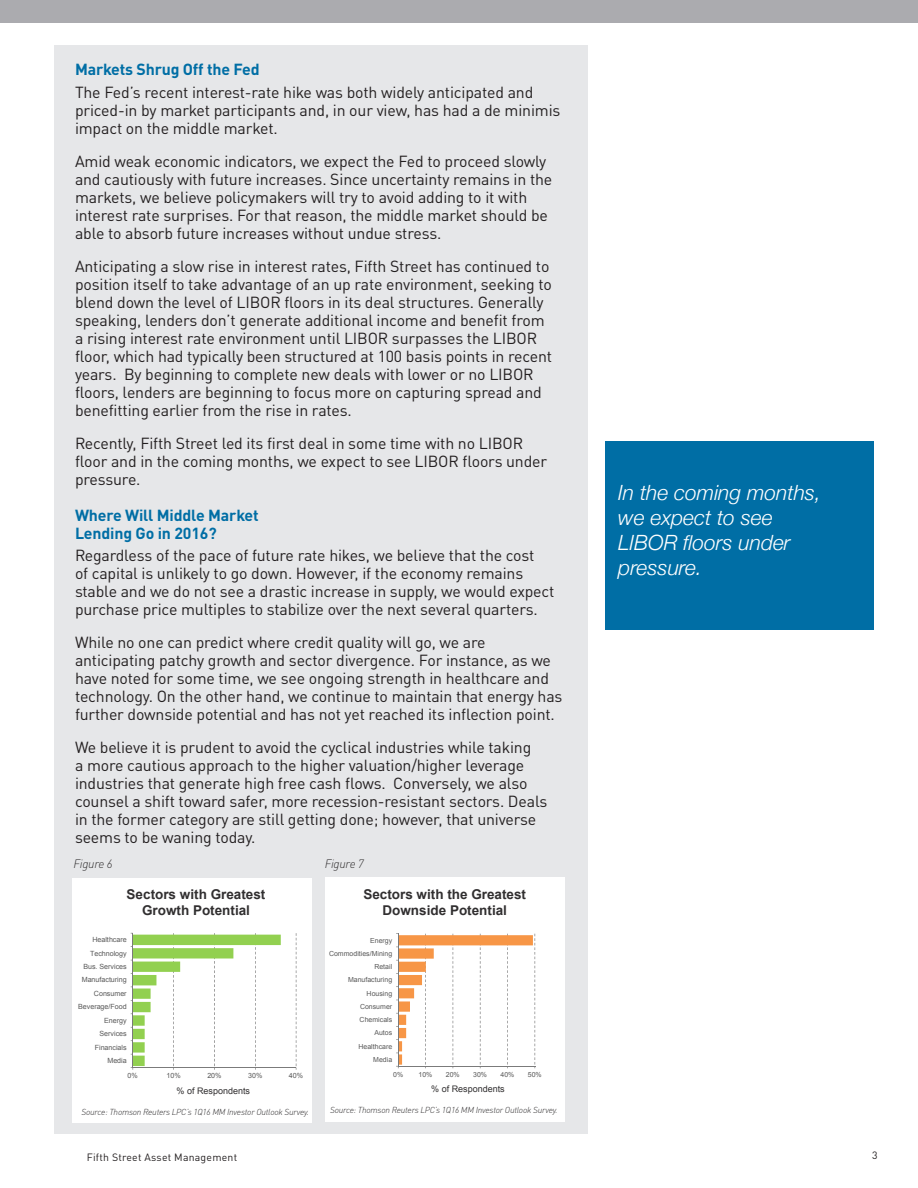
<style>
.page{position:relative;width:918px;height:1188px;background:#fff}
.page>*{position:absolute;margin:0;border:0;box-sizing:border-box;transform-origin:0 0}
.t1{font:italic 300 21px/25.2px "Helvetica Neue";color:#fff}
.t2{font:15.9px/18px "DINOT";letter-spacing:-.01em;color:#231f20}
.t3{font:700 15.9px/18px "DINOT";letter-spacing:-.01em;color:#006ea5}
.t4{font:700 13.5px/16.2px "Arial";color:#312f30;text-align:center}
.t5{font:italic 300 12px "DINOT";letter-spacing:-.025em;color:#312f30}
.t6{font:10.5px "DINOT";letter-spacing:.02em;color:#231f20}
.t7{font:9px "Arial";color:#312f30}
.t8{font:italic 300 8.7px "DINOT";letter-spacing:-.025em;color:#312f30}
.t9{font:7.2px "Arial";letter-spacing:-.005em;color:#595959}
.t10{font:6.9px "Arial";color:#595959}
</style>
<div class="page">
<div style="left:54px;top:45px;width:534px;height:1089px;background:#e6e7e9"></div>
<div style="left:325px;top:878px;width:239px;height:244px;background:#fff"></div>
<div style="left:0;top:0;width:918px;height:22px;background:#ababaf"></div>
<div style="left:605px;top:441px;width:269px;height:189px;background:#006ea5"></div>
<div style="left:72px;top:878px;width:239px;height:244px;background:#fff"></div>
<svg style="left:131px;top:933px;width:166px;height:137px"></svg>
<svg style="left:396px;top:933px;width:140px;height:135px"></svg>
<p class="t3" style="left:75px;top:60px;width:186px">Markets Shrug Off the Fed</p>
<p class="t2" style="left:75px;top:83px;width:487px">The Fed’s recent interest-rate hike was both widely anticipated and priced-in by market participants and, in our view, has had a de minimis impact on the middle market.</p>
<p class="t2" style="left:75px;top:152px;width:479px">Amid weak economic indicators, we expect the Fed to proceed slowly and cautiously with future increases. Since uncertainty remains in the markets, we believe policymakers will try to avoid adding to it with interest rate surprises. For that reason, the middle market should be able to absorb future increases without undue stress.</p>
<p class="t2" style="left:75px;top:257px;width:479px">Anticipating a slow rise in interest rates, Fifth Street has continued to position itself to take advantage of an up rate environment, seeking to blend down the level of LIBOR floors in its deal structures. Generally speaking, lenders don’t generate additional income and benefit from a rising interest rate environment until LIBOR surpasses the LIBOR floor, which had typically been structured at 100 basis points in recent years. By beginning to complete new deals with lower or no LIBOR floors, lenders are beginning to focus more on capturing spread and benefitting earlier from the rise in rates.</p>
<p class="t2" style="left:75px;top:434px;width:474px">Recently, Fifth Street led its first deal in some time with no LIBOR floor and in the coming months, we expect to see LIBOR floors under pressure.</p>
<p class="t3" style="left:75px;top:505px;width:185px">Where Will Middle Market<br>Lending Go in 2016?</p>
<p class="t2" style="left:75px;top:546px;width:481px">Regardless of the pace of future rate hikes, we believe that the cost<br>of capital is unlikely to go down. However, if the economy remains stable and we do not see a drastic increase in supply, we would expect purchase price multiples to stabilize over the next several quarters.</p>
<p class="t2" style="left:75px;top:633px;width:489px">While no one can predict where credit quality will go, we are anticipating patchy growth and sector divergence. For instance, as we have noted for some time, we see ongoing strength in healthcare and technology. On the other hand, we continue to maintain that energy has further downside potential and has not yet reached its inflection point.</p>
<p class="t2" style="left:75px;top:738px;width:474px">We believe it is prudent to avoid the cyclical industries while taking<br>a more cautious approach to the higher valuation/higher leverage industries that generate high free cash flows. Conversely, we also counsel a shift toward safer, more recession-resistant sectors. Deals in the former category are still getting done; however, that universe seems to be waning today.</p>
<p class="t5" style="left:74px;top:857px;width:40px">Figure 6</p>
<p class="t5" style="left:325px;top:856px;width:40px">Figure 7</p>
<p class="t4" style="left:127px;top:886px;width:140px">Sectors with Greatest<br>Growth Potential</p>
<p class="t4" style="left:363px;top:886px;width:164px">Sectors with the Greatest<br>Downside Potential</p>
<p class="t9" style="left:92px;top:935px;width:36px">Healthcare</p>
<p class="t10" style="left:370px;top:936px;width:24px">Energy</p>
<p class="t9" style="left:90px;top:948px;width:38px">Technology</p>
<p class="t10" style="left:329px;top:949px;width:65px">Commodities/Mining</p>
<p class="t9" style="left:83px;top:962px;width:45px">Bus. Services</p>
<p class="t10" style="left:374px;top:962px;width:19px">Retail</p>
<p class="t9" style="left:82px;top:975px;width:46px">Manufacturing</p>
<p class="t10" style="left:348px;top:975px;width:46px">Manufacturing</p>
<p class="t9" style="left:94px;top:989px;width:34px">Consumer</p>
<p class="t10" style="left:367px;top:989px;width:27px">Housing</p>
<p class="t9" style="left:78px;top:1002px;width:50px">Beverage/Food</p>
<p class="t10" style="left:360px;top:1002px;width:34px">Consumer</p>
<p class="t9" style="left:104px;top:1016px;width:24px">Energy</p>
<p class="t10" style="left:360px;top:1015px;width:34px">Chemicals</p>
<p class="t9" style="left:99px;top:1029px;width:29px">Services</p>
<p class="t10" style="left:374px;top:1028px;width:19px">Autos</p>
<p class="t9" style="left:95px;top:1042px;width:33px">Financials</p>
<p class="t10" style="left:358px;top:1042px;width:35px">Healthcare</p>
<p class="t9" style="left:107px;top:1056px;width:21px">Media</p>
<p class="t10" style="left:373px;top:1055px;width:20px">Media</p>
<p class="t9" style="left:128px;top:1071px;width:12px">0%</p>
<p class="t9" style="left:167px;top:1071px;width:16px">10%</p>
<p class="t9" style="left:207px;top:1071px;width:16px">20%</p>
<p class="t9" style="left:248px;top:1071px;width:16px">30%</p>
<p class="t9" style="left:289px;top:1071px;width:16px">40%</p>
<p class="t10" style="left:393px;top:1070px;width:12px">0%</p>
<p class="t10" style="left:419px;top:1070px;width:15px">10%</p>
<p class="t10" style="left:446px;top:1070px;width:15px">20%</p>
<p class="t10" style="left:473px;top:1070px;width:15px">30%</p>
<p class="t10" style="left:501px;top:1070px;width:15px">40%</p>
<p class="t10" style="left:528px;top:1070px;width:15px">50%</p>
<p class="t9" style="left:188px;top:1082px;width:57px">% of respondents</p>
<p class="t7" style="left:177px;top:1085px;width:75px">% of Respondents</p>
<p class="t7" style="left:431px;top:1083px;width:75px">% of Respondents</p>
<p class="t10" style="left:452px;top:1084px;width:56px">% of respondents</p>
<p class="t8" style="left:81px;top:1107px;width:229px">Source: Thomson Reuters LPC’s 1Q16 MM Investor Outlook Survey.</p>
<p class="t8" style="left:330px;top:1105px;width:229px">Source: Thomson Reuters LPC’s 1Q16 MM Investor Outlook Survey.</p>
<p class="t6" style="left:87px;top:1150px;width:152px">Fifth Street Asset Management</p>
<p class="t1" style="left:618px;top:479px;width:204px">In the coming months, we expect to see<br>LIBOR floors under pressure.</p>
<p class="t6" style="left:872px;top:1148px;width:7px">3</p>
</div>
